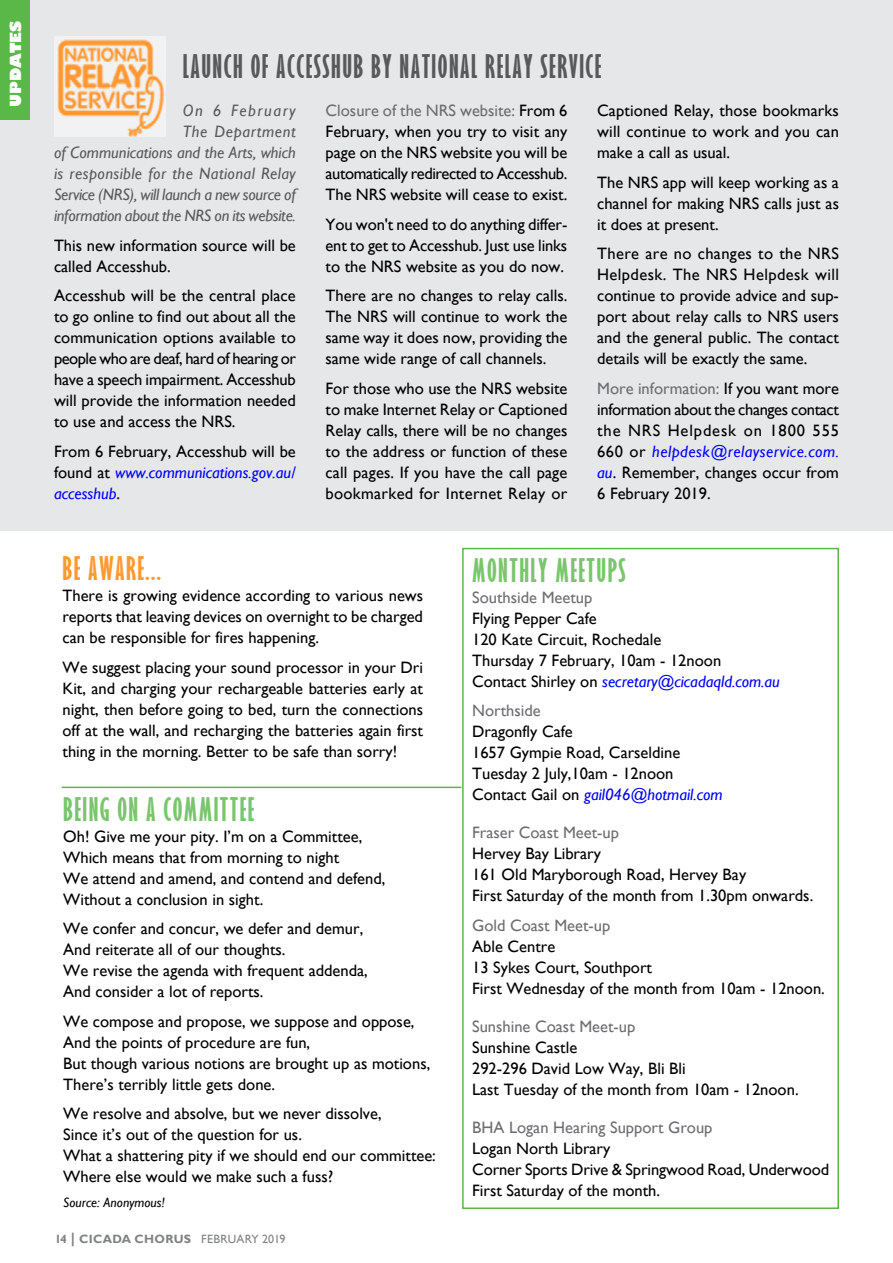
<style>
.page{position:relative;width:893px;height:1263px;background:#fff}
.page>*{position:absolute;margin:0;border:0;box-sizing:border-box;transform-origin:0 0}
.Subhead{font:700 extra-condensed 30px "Gill Sans";letter-spacing:.05em;color:#58595b}
.Subhead-2{font:700 extra-condensed 30px "Gill Sans";letter-spacing:.05em;color:#7ac66c}
.Subhead-3{font:700 extra-condensed 30px "Gill Sans";letter-spacing:.05em;color:#f93}
.Body_text{font:16.5px/21px "Gill Sans";color:#000;text-align:justify}
.No_spacing{font:16.5px "Gill Sans";color:#000}
.Introductory_text{font:italic 16.5px/21px "Gill Sans";color:#58595b;text-align:right}
.No_spacing-2{font:16.5px "Gill Sans";color:#6d6e71}
.No_spacing-3{font:italic 16.5px "Gill Sans";color:#00f}
.Body_text-2{font:italic 16.5px "Gill Sans";color:#00f}
.Section_heading_2{font:800 15px "Gill Sans";color:#fff}
.Source_text{font:italic 13.5px "Gill Sans";color:#000}
.t1{font:700 12px "Gill Sans";letter-spacing:.025em;color:#808285}
.s1{font-style:italic;color:#00f}
.s2{color:#6d6e71}
.s3{font-size:15px}
.s4{font-weight:400}
.s5{font-style:normal;color:#000}
</style>
<div class="page">
<div style="left:0;top:0;width:893px;height:530px;background:#e6e7e8"></div>
<img style="left:54px;top:37px;width:112px;height:99px">
<div style="left:0;top:0;width:30px;height:119px;background:#59b847"></div>
<div style="left:462px;top:548px;width:377px;height:661px;border:2px solid #59b847"></div>
<hr style="left:62px;top:787px;width:399px;height:1px;background:#59b847">
<p class="Section_heading_2" style="left:6px;top:107px;width:87px;rotate:-90deg">UPDATES</p>
<p class="Subhead" style="left:183px;top:48px;width:420px">LAUNCH OF ACCESSHUB BY NATIONAL RELAY SERVICE</p>
<p class="Introductory_text" style="left:54px;top:100px;width:243px">On 6 February<br>The Department<br>of Communications and the Arts, which is responsible for the National Relay<br>Service (NRS), will launch a new source of information about the NRS on its website.</p>
<p class="Body_text" style="left:54px;top:235px;width:243px">This new information source will be called Accesshub.</p>
<p class="Body_text" style="left:54px;top:285px;width:243px">Accesshub will be the central place to go online to find out about all the communication options available to people who are deaf, hard of hearing or have a speech impairment. Accesshub will provide the information needed to use and access the NRS.</p>
<p class="Body_text" style="left:54px;top:441px;width:243px">From 6 February, Accesshub will be found at <span class="s1">www.communications.gov.au/ accesshub</span>.</p>
<p class="Body_text" style="left:326px;top:100px;width:243px"><span class="s2">Closure of the NRS website:</span> From 6<br>February, when you try to visit any page on the NRS website you will be automatically redirected to Accesshub.<br>The NRS website will cease to exist.</p>
<p class="Body_text" style="left:326px;top:214px;width:243px">You won't need to do anything differ&shy;ent to get to Accesshub. Just use links to the NRS website as you do now.</p>
<p class="Body_text" style="left:326px;top:285px;width:243px">There are no changes to relay calls.<br>The NRS will continue to work the same way it does now, providing the same wide range of call channels.</p>
<p class="Body_text" style="left:326px;top:378px;width:243px">For those who use the NRS website to make Internet Relay or Captioned Relay calls, there will be no changes to the address or function of these call pages. If you have the call page bookmarked for Internet Relay or</p>
<p class="Body_text" style="left:597px;top:100px;width:243px">Captioned Relay, those bookmarks will continue to work and you can make a call as usual.</p>
<p class="Body_text" style="left:597px;top:172px;width:243px">The NRS app will keep working as a channel for making NRS calls just as it does at present.</p>
<p class="Body_text" style="left:597px;top:243px;width:243px">There are no changes to the NRS Helpdesk. The NRS Helpdesk will continue to provide advice and sup&shy;port about relay calls to NRS users and the general public. The contact details will be exactly the same.</p>
<p class="Body_text" style="left:597px;top:378px;width:243px"><span class="s2">More information:</span> If you want more information about the changes contact the NRS Helpdesk on 1800 555<br>660 or <span class="s1">helpdesk@relayservice.com. au</span>. Remember, changes occur from 6 February 2019.</p>
<p class="Subhead-3" style="left:63px;top:550px;width:100px">BE AWARE...</p>
<p class="Body_text" style="left:63px;top:586px;width:362px">There is growing evidence according to various news reports that leaving devices on overnight to be charged can be responsible for fires happening.</p>
<p class="Body_text" style="left:63px;top:657px;width:362px">We suggest placing your sound processor in your Dri Kit, and charging your rechargeable batteries early at night, then before going to bed, turn the connections off at the wall, and recharging the batteries again first thing in the morning. Better to be safe than sorry!</p>
<p class="Subhead-2" style="left:63px;top:791px;width:193px">BEING ON A COMMITTEE</p>
<p class="No_spacing" style="left:63px;top:826px;width:301px">Oh! Give me your pity. I’m on a Committee,</p>
<p class="No_spacing" style="left:63px;top:847px;width:277px">Which means that from morning to night</p>
<p class="No_spacing" style="left:63px;top:868px;width:324px">We attend and amend, and contend and defend,</p>
<p class="Body_text" style="left:63px;top:889px;width:202px">Without a conclusion in sight.</p>
<p class="No_spacing" style="left:63px;top:919px;width:302px">We confer and concur, we defer and demur,</p>
<p class="No_spacing" style="left:63px;top:940px;width:224px">And reiterate all of our thoughts.</p>
<p class="No_spacing" style="left:63px;top:961px;width:306px">We revise the agenda with frequent addenda,</p>
<p class="Body_text" style="left:63px;top:981px;width:202px">And consider a lot of reports.</p>
<p class="No_spacing" style="left:63px;top:1011px;width:353px">We compose and propose, we suppose and oppose,</p>
<p class="No_spacing" style="left:63px;top:1032px;width:248px">And the points of procedure are fun,</p>
<p class="No_spacing" style="left:63px;top:1053px;width:369px">But though various notions are brought up as motions,</p>
<p class="Body_text" style="left:63px;top:1074px;width:213px">There’s terribly little gets done.</p>
<p class="No_spacing" style="left:63px;top:1104px;width:320px">We resolve and absolve, but we never dissolve,</p>
<p class="No_spacing" style="left:63px;top:1125px;width:240px">Since it’s out of the question for us.</p>
<p class="No_spacing" style="left:63px;top:1146px;width:374px">What a shattering pity if we should end our committee:</p>
<p class="Body_text" style="left:63px;top:1166px;width:271px">Where else would we make such a fuss?</p>
<p class="Source_text" style="left:63px;top:1195px;width:103px">Source: Anonymous!</p>
<p class="t1" style="left:54px;top:1231px;width:233px">14 <span class="s3">|</span> CICADA CHORUS <span class="s4">FEBRUARY 2019</span></p>
<p class="Subhead-2" style="left:472px;top:552px;width:155px">MONTHLY MEETUPS</p>
<p class="No_spacing-2" style="left:472px;top:588px;width:122px">Southside Meetup</p>
<p class="No_spacing" style="left:472px;top:609px;width:126px">Flying Pepper Cafe</p>
<p class="No_spacing" style="left:472px;top:630px;width:191px">120 Kate Circuit, Rochedale</p>
<p class="No_spacing" style="left:472px;top:651px;width:251px">Thursday 7 February, 10am - 12noon</p>
<p class="No_spacing-3" style="left:472px;top:672px;width:309px"><span class="s5">Contact Shirley on</span> secretary@cicadaqld.com.au</p>
<p class="No_spacing-2" style="left:472px;top:701px;width:70px">Northside</p>
<p class="No_spacing" style="left:472px;top:722px;width:102px">Dragonfly Cafe</p>
<p class="No_spacing" style="left:472px;top:743px;width:210px">1657 Gympie Road, Carseldine</p>
<p class="No_spacing" style="left:472px;top:764px;width:203px">Tuesday 2 July,10am - 12noon</p>
<p class="Body_text-2" style="left:472px;top:785px;width:252px"><span class="s5">Contact Gail on</span> gail046@hotmail.com</p>
<p class="No_spacing-2" style="left:472px;top:823px;width:148px">Fraser Coast Meet-up</p>
<p class="No_spacing" style="left:472px;top:844px;width:130px">Hervey Bay Library</p>
<p class="No_spacing" style="left:472px;top:865px;width:276px">161 Old Maryborough Road, Hervey Bay</p>
<p class="Body_text" style="left:472px;top:886px;width:343px">First Saturday of the month from 1.30pm onwards.</p>
<p class="No_spacing-2" style="left:472px;top:916px;width:140px">Gold Coast Meet-up</p>
<p class="No_spacing" style="left:472px;top:937px;width:85px">Able Centre</p>
<p class="No_spacing" style="left:472px;top:958px;width:181px">13 Sykes Court, Southport</p>
<p class="Body_text" style="left:472px;top:978px;width:354px">First Wednesday of the month from 10am - 12noon.</p>
<p class="No_spacing-2" style="left:472px;top:1017px;width:165px">Sunshine Coast Meet-up</p>
<p class="No_spacing" style="left:472px;top:1038px;width:107px">Sunshine Castle</p>
<p class="No_spacing" style="left:472px;top:1059px;width:215px">292-296 David Low Way, Bli Bli</p>
<p class="Body_text" style="left:472px;top:1079px;width:328px">Last Tuesday of the month from 10am - 12noon.</p>
<p class="No_spacing-2" style="left:472px;top:1118px;width:242px">BHA Logan Hearing Support Group</p>
<p class="No_spacing" style="left:472px;top:1139px;width:140px">Logan North Library</p>
<p class="No_spacing" style="left:472px;top:1160px;width:358px">Corner Sports Drive &amp; Springwood Road, Underwood</p>
<p class="Body_text" style="left:472px;top:1180px;width:189px">First Saturday of the month.</p>
</div>
